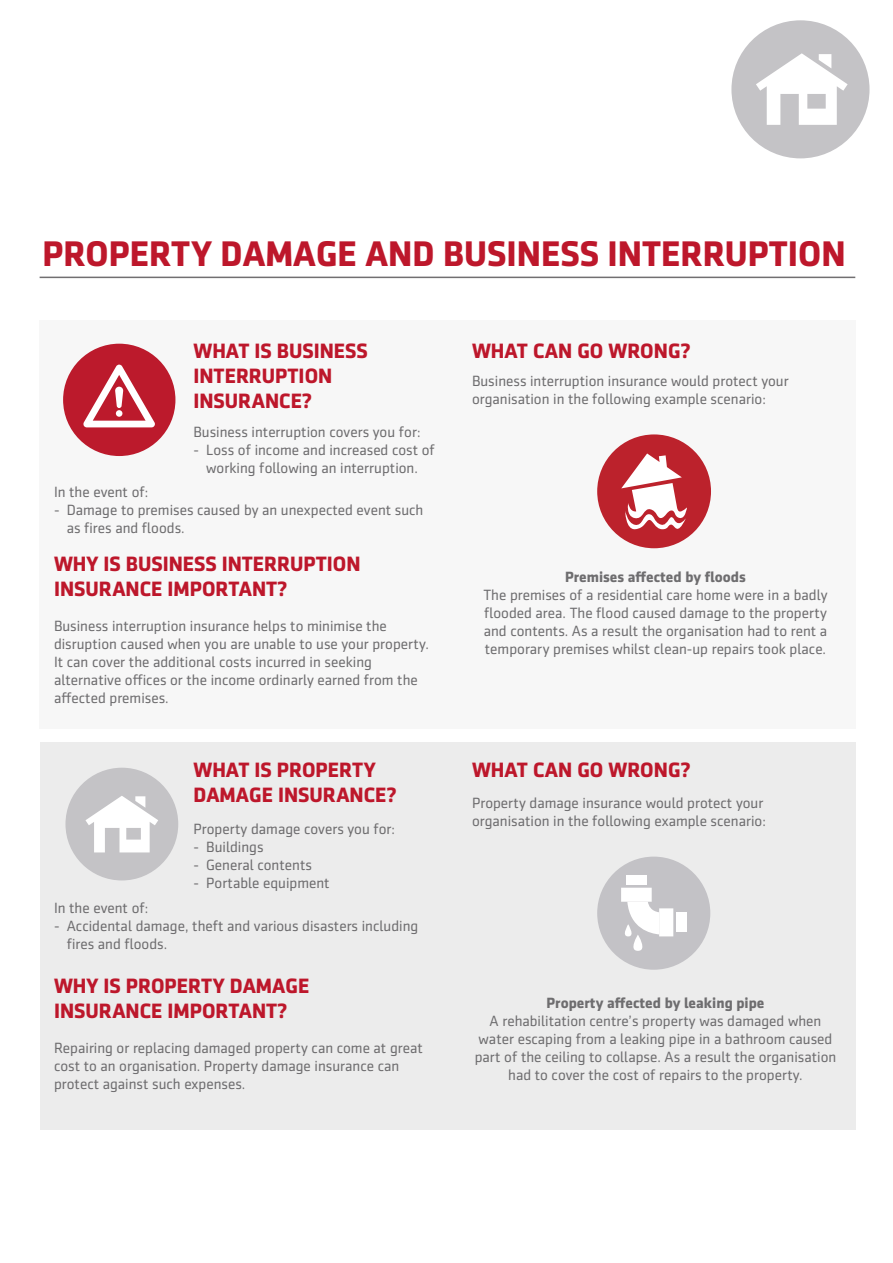
<style>
.page{position:relative;width:893px;height:1263px;background:#fff}
.page>*{position:absolute;margin:0;border:0;box-sizing:border-box;transform-origin:0 0}
.t1{font:700 36px "Sentico Sans DT";color:#bd172b}
.t2{font:700 21px/25.2px "Sentico Sans DT";color:#bd172b}
.t3{font:15px/18px "Sentico Sans DT";color:#6e6d6f}
.t4{font:700 15px "Sentico Sans DT";color:#6e6d6f}
</style>
<div class="page">
<div style="left:40px;top:742px;width:815px;height:388px;background:#ececec"></div>
<div style="left:731px;top:20px;width:138px;height:138px;background:#c4c3c6;border-radius:50%"></div>
<div style="left:40px;top:320px;width:816px;height:409px;background:#f7f7f7"></div>
<hr style="left:40px;top:277px;width:815px;height:1px;background:#716f71">
<div style="left:63px;top:344px;width:112px;height:112px;background:#bc1a2c;border-radius:50%"></div>
<svg style="left:83px;top:365px;width:72px;height:62px"></svg>
<div style="left:65px;top:768px;width:113px;height:112px;background:#c4c3c6;border-radius:50%"></div>
<svg style="left:85px;top:796px;width:73px;height:56px"></svg>
<svg style="left:756px;top:53px;width:92px;height:72px"></svg>
<div style="left:597px;top:434px;width:114px;height:114px;background:#bc222c;border-radius:50%"></div>
<svg style="left:621px;top:453px;width:66px;height:77px"></svg>
<div style="left:597px;top:857px;width:113px;height:113px;background:#c3c2c6;border-radius:50%"></div>
<div style="left:676px;top:913px;width:10px;height:19px;background:#fff"></div>
<div style="left:626px;top:875px;width:21px;height:10px;background:#fff"></div>
<svg style="left:621px;top:888px;width:52px;height:63px"></svg>
<h1 class="t1" style="left:42px;top:233px;width:805px">PROPERTY DAMAGE AND BUSINESS INTERRUPTION</h1>
<h2 class="t2" style="left:193px;top:338px;width:176px">WHAT IS BUSINESS<br>INTERRUPTION<br>INSURANCE?</h2>
<p class="t3" style="left:193px;top:423px;width:228px">Business interruption covers you for:</p>
<p class="t3" style="left:193px;top:441px;width:243px;text-align:center">- Loss of income and increased cost of working following an interruption.</p>
<p class="t3" style="left:54px;top:482px;width:96px">In the event of:</p>
<p class="t3" style="left:67px;top:500px;width:358px;text-indent:-13px">- Damage to premises caused by an unexpected event such as fires and floods.</p>
<h2 class="t2" style="left:54px;top:551px;width:308px">WHY IS BUSINESS INTERRUPTION<br>INSURANCE IMPORTANT?</h2>
<p class="t3" style="left:54px;top:617px;width:376px">Business interruption insurance helps to minimise the disruption caused when you are unable to use your property.<br>It can cover the additional costs incurred in seeking alternative offices or the income ordinarly earned from the affected premises.</p>
<h2 class="t2" style="left:193px;top:757px;width:205px">WHAT IS PROPERTY<br>DAMAGE INSURANCE?</h2>
<p class="t3" style="left:193px;top:819px;width:203px">Property damage covers you for:</p>
<p class="t3" style="left:193px;top:837px;width:72px">- Buildings</p>
<p class="t3" style="left:193px;top:855px;width:120px">- General contents</p>
<p class="t3" style="left:193px;top:873px;width:138px">- Portable equipment</p>
<p class="t3" style="left:54px;top:899px;width:96px">In the event of:</p>
<p class="t3" style="left:67px;top:917px;width:353px;text-indent:-13px">- Accidental damage, theft and various disasters including fires and floods.</p>
<h2 class="t2" style="left:54px;top:973px;width:257px">WHY IS PROPERTY DAMAGE<br>INSURANCE IMPORTANT?</h2>
<p class="t3" style="left:54px;top:1039px;width:370px">Repairing or replacing damaged property can come at great cost to an organisation. Property damage insurance can protect against such expenses.</p>
<h2 class="t2" style="left:472px;top:338px;width:220px">WHAT CAN GO WRONG?</h2>
<p class="t3" style="left:472px;top:372px;width:318px">Business interruption insurance would protect your organisation in the following example scenario:</p>
<p class="t4" style="left:565px;top:568px;width:182px">Premises affected by floods</p>
<p class="t3" style="left:483px;top:586px;width:346px;text-align:justify">The premises of a residential care home were in a badly flooded area. The flood caused damage to the property and contents. As a result the organisation had to rent a temporary premises whilst clean-up repairs took place.</p>
<h2 class="t2" style="left:472px;top:757px;width:220px">WHAT CAN GO WRONG?</h2>
<p class="t3" style="left:472px;top:794px;width:295px">Property damage insurance would protect your organisation in the following example scenario:</p>
<p class="t4" style="left:546px;top:994px;width:220px">Property affected by leaking pipe</p>
<p class="t3" style="left:475px;top:1012px;width:363px;text-align:center">A rehabilitation centre’s property was damaged when water escaping from a leaking pipe in a bathroom caused part of the ceiling to collapse. As a result the organisation had to cover the cost of repairs to the property.</p>
</div>
